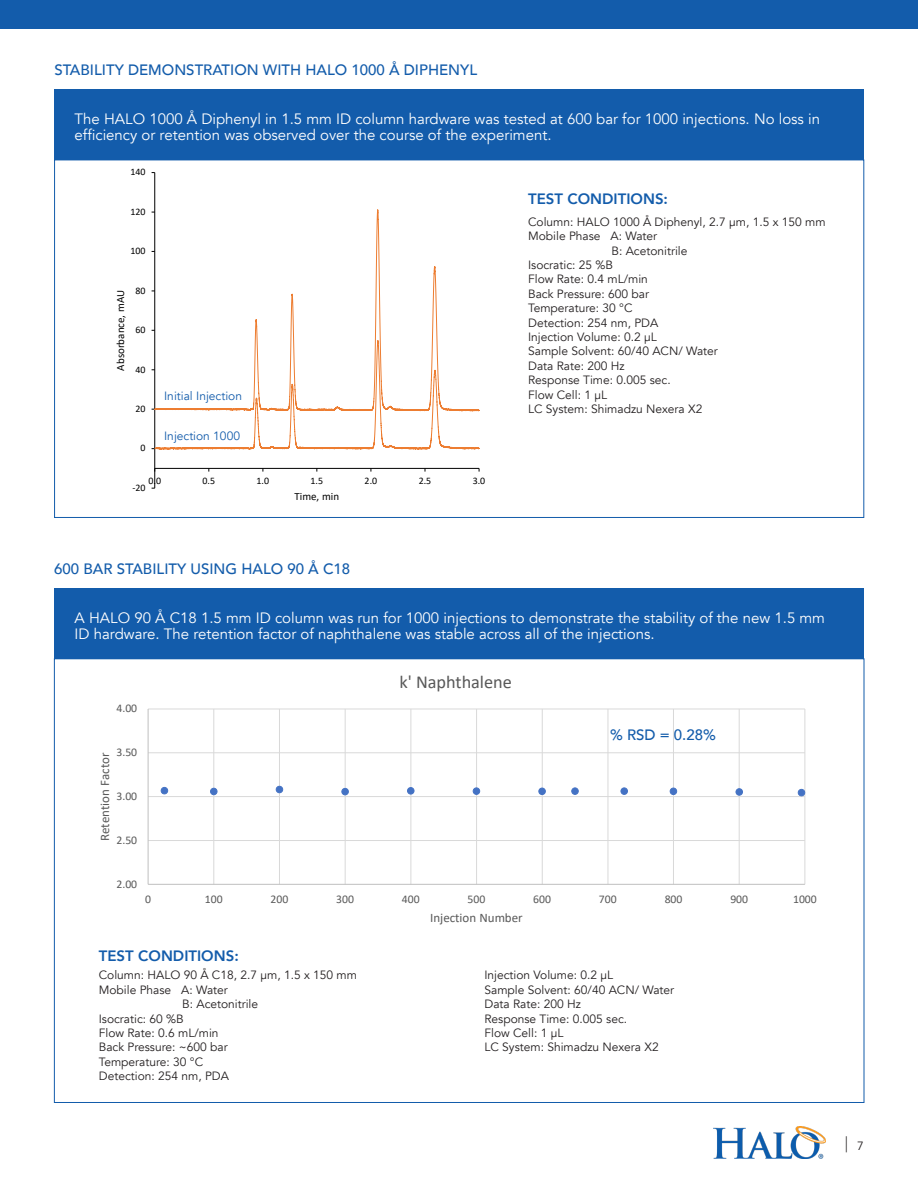
<style>
.page{position:relative;width:918px;height:1188px;background:#fff}
.page>*{position:absolute;margin:0;border:0;box-sizing:border-box;transform-origin:0 0}
.t1{font:21px "Avenir";color:#231f20;scale:.57 1}
.t2{font:18.3px "Calibri";color:#595959}
.Table_Side_Text_Whit{font:15px/16.5px "Avenir";color:#fff}
.Table_Header{font:500 15px "Avenir";color:#135cab}
.Table_Header-2{font:800 15px "Avenir";color:#135cab}
.t3{font:13.05px "Calibri";color:#595959}
.t4{font:12px "Avenir";color:#231f20}
.Table_Header-3{font:12px "Avenir";color:#135cab}
.t5{font:11.7px "Calibri";color:#595959}
.t6{font:10.95px "Calibri";color:#000}
.t7{font:9.9px "Calibri";color:#000}
.s1{font-size:12px}
</style>
<div class="page">
<div style="left:0;top:0;width:918px;height:29px;background:#135cab"></div>
<img style="left:713px;top:1126px;width:112px;height:32px">
<div style="left:54px;top:90px;width:810px;height:70px;background:#135cab"></div>
<div style="left:54px;top:589px;width:810px;height:70px;background:#135cab"></div>
<hr style="left:154px;top:173px;width:1px;height:315px;background:#000">
<hr style="left:155px;top:468px;width:324px;height:1px;background:#000">
<svg style="left:155px;top:209px;width:283px;height:131px"></svg>
<svg style="left:152px;top:340px;width:328px;height:110px"></svg>
<hr style="left:148px;top:840px;width:657px;height:1px;background:#d9d9d9">
<hr style="left:148px;top:796px;width:657px;height:1px;background:#d9d9d9">
<hr style="left:148px;top:752px;width:657px;height:1px;background:#d9d9d9">
<hr style="left:148px;top:708px;width:657px;height:1px;background:#d9d9d9">
<hr style="left:213px;top:709px;width:1px;height:175px;background:#d9d9d9">
<hr style="left:279px;top:709px;width:1px;height:175px;background:#d9d9d9">
<hr style="left:345px;top:709px;width:1px;height:175px;background:#d9d9d9">
<hr style="left:410px;top:709px;width:1px;height:175px;background:#d9d9d9">
<hr style="left:476px;top:709px;width:1px;height:175px;background:#d9d9d9">
<hr style="left:542px;top:709px;width:1px;height:175px;background:#d9d9d9">
<hr style="left:607px;top:709px;width:1px;height:175px;background:#d9d9d9">
<hr style="left:673px;top:709px;width:1px;height:175px;background:#d9d9d9">
<hr style="left:739px;top:709px;width:1px;height:175px;background:#d9d9d9">
<hr style="left:804px;top:709px;width:1px;height:175px;background:#d9d9d9">
<hr style="left:148px;top:709px;width:1px;height:175px;background:#bfbfbf">
<hr style="left:148px;top:884px;width:657px;height:1px;background:#bfbfbf">
<div style="left:161px;top:787px;width:7px;height:7px;background:#4472c4;border-radius:50%"></div>
<div style="left:161px;top:787px;width:7px;height:7px;border:1px solid #4472c4;border-radius:50%"></div>
<div style="left:211px;top:788px;width:6px;height:7px;background:#4472c4;border-radius:50%"></div>
<div style="left:210px;top:788px;width:8px;height:7px;border:1px solid #4472c4;border-radius:50%"></div>
<div style="left:276px;top:786px;width:7px;height:7px;background:#4472c4;border-radius:50%"></div>
<div style="left:276px;top:786px;width:7px;height:7px;border:1px solid #4472c4;border-radius:50%"></div>
<div style="left:342px;top:788px;width:6px;height:7px;background:#4472c4;border-radius:50%"></div>
<div style="left:341px;top:788px;width:8px;height:7px;border:1px solid #4472c4;border-radius:50%"></div>
<svg style="left:409px;top:789px;width:4px;height:4px"></svg>
<div style="left:407px;top:787px;width:8px;height:8px;border:1px solid #4472c4;border-radius:50%"></div>
<div style="left:473px;top:788px;width:7px;height:6px;background:#4472c4;border-radius:50%"></div>
<div style="left:473px;top:787px;width:7px;height:8px;border:1px solid #4472c4;border-radius:50%"></div>
<div style="left:539px;top:788px;width:6px;height:7px;background:#4472c4;border-radius:50%"></div>
<div style="left:538px;top:788px;width:8px;height:7px;border:1px solid #4472c4;border-radius:50%"></div>
<svg style="left:573px;top:789px;width:4px;height:4px"></svg>
<div style="left:571px;top:787px;width:8px;height:8px;border:1px solid #4472c4;border-radius:50%"></div>
<svg style="left:622px;top:789px;width:4px;height:4px"></svg>
<div style="left:620px;top:787px;width:8px;height:8px;border:1px solid #4472c4;border-radius:50%"></div>
<div style="left:670px;top:788px;width:7px;height:7px;background:#4472c4;border-radius:50%"></div>
<div style="left:670px;top:788px;width:7px;height:7px;border:1px solid #4472c4;border-radius:50%"></div>
<div style="left:736px;top:789px;width:7px;height:6px;background:#4472c4;border-radius:50%"></div>
<div style="left:736px;top:788px;width:7px;height:8px;border:1px solid #4472c4;border-radius:50%"></div>
<div style="left:798px;top:789px;width:7px;height:7px;background:#4472c4;border-radius:50%"></div>
<div style="left:798px;top:789px;width:7px;height:7px;border:1px solid #4472c4;border-radius:50%"></div>
<p class="Table_Header" style="left:54px;top:56px;width:424px">STABILITY DEMONSTRATION WITH HALO 1000 Å DIPHENYL</p>
<p class="Table_Side_Text_Whit" style="left:75px;top:111px;width:747px">The HALO 1000 Å Diphenyl in 1.5 mm ID column hardware was tested at 600 bar for 1000 injections. No loss in efficiency or retention was observed over the course of the experiment.</p>
<p class="t7" style="left:130px;top:165px;width:17px">140</p>
<p class="t7" style="left:130px;top:205px;width:17px">120</p>
<p class="t7" style="left:130px;top:244px;width:17px">100</p>
<p class="t6" style="left:113px;top:371px;width:82px;rotate:-90deg">Absorbance, mAU</p>
<p class="t7" style="left:135px;top:284px;width:12px">80</p>
<p class="t7" style="left:135px;top:323px;width:12px">60</p>
<p class="t7" style="left:135px;top:362px;width:12px">40</p>
<p class="t7" style="left:135px;top:402px;width:12px">20</p>
<p class="t7" style="left:141px;top:441px;width:7px">0</p>
<p class="Table_Header-3" style="left:164px;top:389px;width:79px">Initial Injection</p>
<p class="Table_Header-3" style="left:164px;top:429px;width:77px">Injection 1000</p>
<p class="t7" style="left:148px;top:474px;width:14px">0.0</p>
<p class="t7" style="left:203px;top:474px;width:14px">0.5</p>
<p class="t7" style="left:257px;top:474px;width:14px">1.0</p>
<p class="t7" style="left:311px;top:474px;width:14px">1.5</p>
<p class="t7" style="left:365px;top:474px;width:14px">2.0</p>
<p class="t7" style="left:419px;top:474px;width:14px">2.5</p>
<p class="t7" style="left:473px;top:474px;width:14px">3.0</p>
<p class="t7" style="left:132px;top:481px;width:15px">-20</p>
<p class="t6" style="left:295px;top:489px;width:46px">Time, min</p>
<p class="Table_Header-2" style="left:528px;top:187px;width:141px">TEST CONDITIONS:</p>
<p class="t4" style="left:528px;top:215px;width:299px">Column: HALO 1000 Å Diphenyl, 2.7 µm, 1.5 x 150 mm</p>
<p class="t4" style="left:528px;top:229px;width:131px">Mobile Phase A: Water</p>
<p class="t4" style="left:612px;top:243px;width:77px">B: Acetonitrile</p>
<p class="t4" style="left:528px;top:258px;width:86px">Isocratic: 25 %B</p>
<p class="t4" style="left:528px;top:272px;width:121px">Flow Rate: 0.4 mL/min</p>
<p class="t4" style="left:528px;top:287px;width:122px">Back Pressure: 600 bar</p>
<p class="t4" style="left:528px;top:301px;width:106px">Temperature: 30 °C</p>
<p class="t4" style="left:528px;top:315px;width:132px">Detection: 254 nm, PDA</p>
<p class="t4" style="left:528px;top:330px;width:130px">Injection Volume: 0.2 µL</p>
<p class="t4" style="left:528px;top:344px;width:191px">Sample Solvent: 60/40 ACN/ Water</p>
<p class="t4" style="left:528px;top:359px;width:98px">Data Rate: 200 Hz</p>
<p class="t4" style="left:528px;top:373px;width:144px">Response Time: 0.005 sec.</p>
<p class="t4" style="left:528px;top:387px;width:80px">Flow Cell: 1 µL</p>
<p class="t4" style="left:528px;top:402px;width:176px">LC System: Shimadzu Nexera X2</p>
<p class="Table_Header" style="left:54px;top:556px;width:297px">600 BAR STABILITY USING HALO 90 Å C18</p>
<p class="Table_Side_Text_Whit" style="left:75px;top:610px;width:752px">A HALO 90 Å C18 1.5 mm ID column was run for 1000 injections to demonstrate the stability of the new 1.5 mm<br>ID hardware. The retention factor of naphthalene was stable across all of the injections.</p>
<p class="t5" style="left:116px;top:700px;width:22px">4.00</p>
<p class="t5" style="left:116px;top:744px;width:22px">3.50</p>
<p class="t3" style="left:96px;top:841px;width:90px;rotate:-90deg">Retention Factor</p>
<p class="t5" style="left:116px;top:788px;width:22px">3.00</p>
<p class="t5" style="left:116px;top:832px;width:22px">2.50</p>
<p class="t2" style="left:400px;top:669px;width:114px">k' Naphthalene</p>
<p class="Table_Header" style="left:610px;top:721px;width:107px">% RSD = 0.28%</p>
<p class="t5" style="left:116px;top:876px;width:22px">2.00</p>
<p class="t5" style="left:145px;top:891px;width:7px">0</p>
<p class="t5" style="left:205px;top:891px;width:19px">100</p>
<p class="t5" style="left:271px;top:891px;width:19px">200</p>
<p class="t5" style="left:336px;top:891px;width:19px">300</p>
<p class="t5" style="left:402px;top:891px;width:19px">400</p>
<p class="t5" style="left:468px;top:891px;width:19px">500</p>
<p class="t5" style="left:533px;top:891px;width:19px">600</p>
<p class="t5" style="left:599px;top:891px;width:19px">700</p>
<p class="t5" style="left:665px;top:891px;width:19px">800</p>
<p class="t5" style="left:730px;top:891px;width:19px">900</p>
<p class="t5" style="left:793px;top:891px;width:25px">1000</p>
<p class="t3" style="left:430px;top:909px;width:94px">Injection Number</p>
<p class="Table_Header-2" style="left:99px;top:944px;width:141px">TEST CONDITIONS:</p>
<p class="t4" style="left:99px;top:968px;width:260px">Column: HALO 90 Å C18, 2.7 µm, 1.5 x 150 mm</p>
<p class="t4" style="left:99px;top:982px;width:131px">Mobile Phase A: Water</p>
<p class="t4" style="left:182px;top:997px;width:77px">B: Acetonitrile</p>
<p class="t4" style="left:99px;top:1011px;width:86px">Isocratic: 60 %B</p>
<p class="t4" style="left:99px;top:1026px;width:121px">Flow Rate: 0.6 mL/min</p>
<p class="t4" style="left:99px;top:1040px;width:130px">Back Pressure: ~600 bar</p>
<p class="t4" style="left:99px;top:1054px;width:106px">Temperature: 30 °C</p>
<p class="t4" style="left:99px;top:1069px;width:132px">Detection: 254 nm, PDA</p>
<p class="t4" style="left:484px;top:968px;width:130px">Injection Volume: 0.2 µL</p>
<p class="t4" style="left:484px;top:982px;width:191px">Sample Solvent: 60/40 ACN/ Water</p>
<p class="t4" style="left:484px;top:997px;width:98px">Data Rate: 200 Hz</p>
<p class="t4" style="left:484px;top:1011px;width:144px">Response Time: 0.005 sec.</p>
<p class="t4" style="left:484px;top:1026px;width:80px">Flow Cell: 1 µL</p>
<p class="t4" style="left:484px;top:1040px;width:176px">LC System: Shimadzu Nexera X2</p>
<h1 class="t1" style="left:845px;top:1132px;width:34px">| <span class="s1">7</span></h1>
</div>
